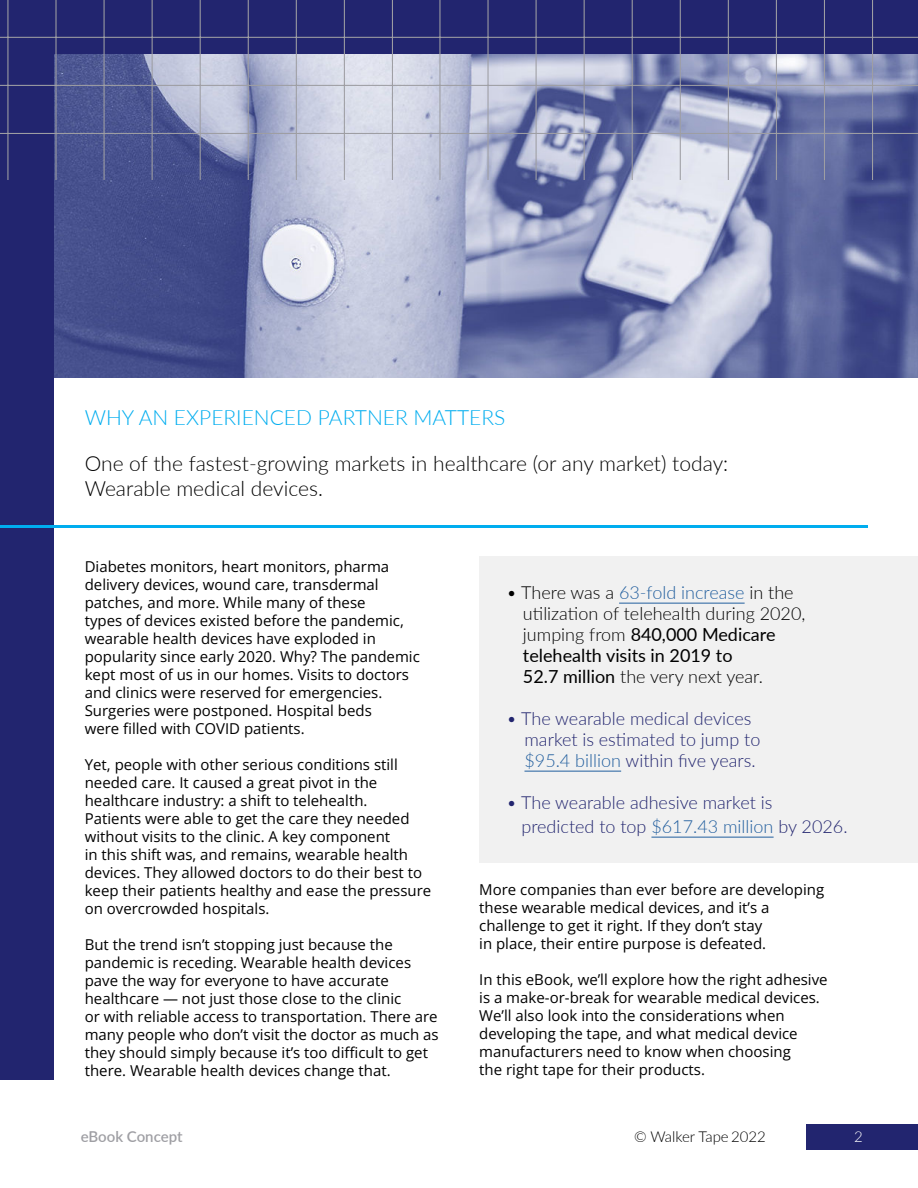
<style>
.page{position:relative;width:918px;height:1188px;background:#fff}
.page>*{position:absolute;margin:0;border:0;box-sizing:border-box;transform-origin:0 0}
.t1{font:300 21px/25.2px "Lato";color:#000}
.t2{font:300 21px "Lato";color:#00adef}
.t3{font:300 18px/21px "Lato";color:#22256f}
.t4{font:300 18px/21px "Lato";color:#000}
.t5{font:15px/18px "Open Sans";color:#000}
.t6{font:300 15px "Lato";color:#000}
.t7{font:600 15px "Lato";letter-spacing:-.005em;color:#9f9fa4}
.t8{font:300 15px "Lato";color:#fff}
.s1{color:#215e9e}
.s2{font-weight:400}
</style>
<div class="page">
<div style="left:806px;top:1124px;width:112px;height:26px;background:#22256f"></div>
<div style="left:0;top:0;width:918px;height:1080px;background:#22256f"></div>
<div style="left:54px;top:378px;width:864px;height:717px;background:#fff"></div>
<hr style="left:0;top:526px;width:867px;height:2px;background:#00adef">
<img style="left:54px;top:54px;width:864px;height:324px">
<div style="left:479px;top:556px;width:439px;height:307px;background:#f1f1f1"></div>
<hr style="left:619px;top:603px;width:126px;height:1px;background:#215e9e">
<hr style="left:524px;top:771px;width:97px;height:1px;background:#215e9e">
<hr style="left:651px;top:837px;width:123px;height:1px;background:#215e9e">
<hr style="left:392px;top:0;width:1px;height:180px;background:#9e9ea3">
<hr style="left:344px;top:0;width:1px;height:180px;background:#9e9ea3">
<hr style="left:296px;top:0;width:1px;height:180px;background:#9e9ea3">
<hr style="left:248px;top:0;width:1px;height:180px;background:#9e9ea3">
<hr style="left:200px;top:0;width:1px;height:180px;background:#9e9ea3">
<hr style="left:152px;top:0;width:1px;height:180px;background:#9e9ea3">
<hr style="left:104px;top:0;width:1px;height:180px;background:#9e9ea3">
<hr style="left:55px;top:0;width:2px;height:180px;background:#9e9ea3">
<hr style="left:7px;top:0;width:1px;height:180px;background:#9e9ea3">
<hr style="left:0;top:0;width:1px;height:180px;background:#9e9ea3">
<hr style="left:0;top:373px;width:438px;height:1px;background:#9e9ea3">
<hr style="left:0;top:325px;width:438px;height:1px;background:#9e9ea3">
<hr style="left:0;top:277px;width:438px;height:1px;background:#9e9ea3">
<hr style="left:0;top:229px;width:438px;height:1px;background:#9e9ea3">
<hr style="left:0;top:181px;width:438px;height:1px;background:#9e9ea3">
<hr style="left:0;top:133px;width:438px;height:1px;background:#9e9ea3">
<hr style="left:0;top:85px;width:438px;height:1px;background:#9e9ea3">
<hr style="left:0;top:37px;width:438px;height:1px;background:#9e9ea3">
<hr style="left:0;top:0;width:438px;height:1px;background:#9e9ea3">
<hr style="left:872px;top:0;width:1px;height:180px;background:#9e9ea3">
<hr style="left:824px;top:0;width:1px;height:180px;background:#9e9ea3">
<hr style="left:776px;top:0;width:1px;height:180px;background:#9e9ea3">
<hr style="left:728px;top:0;width:1px;height:180px;background:#9e9ea3">
<hr style="left:680px;top:0;width:1px;height:180px;background:#9e9ea3">
<hr style="left:632px;top:0;width:1px;height:180px;background:#9e9ea3">
<hr style="left:584px;top:0;width:1px;height:180px;background:#9e9ea3">
<hr style="left:536px;top:0;width:1px;height:180px;background:#9e9ea3">
<hr style="left:487px;top:0;width:2px;height:180px;background:#9e9ea3">
<hr style="left:439px;top:0;width:2px;height:180px;background:#9e9ea3">
<hr style="left:438px;top:0;width:1px;height:180px;background:#9e9ea3">
<hr style="left:438px;top:373px;width:480px;height:1px;background:#9e9ea3">
<hr style="left:438px;top:325px;width:480px;height:1px;background:#9e9ea3">
<hr style="left:438px;top:277px;width:480px;height:1px;background:#9e9ea3">
<hr style="left:438px;top:229px;width:480px;height:1px;background:#9e9ea3">
<hr style="left:438px;top:181px;width:480px;height:1px;background:#9e9ea3">
<hr style="left:438px;top:133px;width:480px;height:1px;background:#9e9ea3">
<hr style="left:438px;top:85px;width:480px;height:1px;background:#9e9ea3">
<hr style="left:438px;top:37px;width:480px;height:1px;background:#9e9ea3">
<hr style="left:438px;top:0;width:480px;height:1px;background:#9e9ea3">
<h1 class="t2" style="left:85px;top:408px;width:422px">WHY AN EXPERIENCED PARTNER MATTERS</h1>
<h1 class="t1" style="left:85px;top:452px;width:645px">One of the fastest-growing markets in healthcare (or any market) today:<br>Wearable medical devices.</h1>
<p class="t5" style="left:85px;top:559px;width:337px">Diabetes monitors, heart monitors, pharma delivery devices, wound care, transdermal patches, and more. While many of these<br>types of devices existed before the pandemic, wearable health devices have exploded in popularity since early 2020. Why? The pandemic kept most of us in our homes. Visits to doctors and clinics were reserved for emergencies.<br>Surgeries were postponed. Hospital beds<br>were filled with COVID patients.</p>
<p class="t5" style="left:85px;top:757px;width:348px">Yet, people with other serious conditions still needed care. It caused a great pivot in the healthcare industry: a shift to telehealth.<br>Patients were able to get the care they needed without visits to the clinic. A key component<br>in this shift was, and remains, wearable health devices. They allowed doctors to do their best to keep their patients healthy and ease the pressure on overcrowded hospitals.</p>
<p class="t5" style="left:85px;top:937px;width:356px">But the trend isn’t stopping just because the pandemic is receding. Wearable health devices pave the way for everyone to have accurate healthcare — not just those close to the clinic<br>or with reliable access to transportation. There are many people who don’t visit the doctor as much as they should simply because it’s too difficult to get there. Wearable health devices change that.</p>
<p class="t4" style="left:523px;top:583px;width:284px;text-indent:-16px">• There was a <span class="s1">63-fold increase</span> in the utilization of telehealth during 2020, jumping from <span class="s2">840,000 Medicare telehealth visits in 2019 to<br>52.7 million</span> the very next year.</p>
<p class="t3" style="left:524px;top:709px;width:237px;text-indent:-18px">• The wearable medical devices market is estimated to jump to <span class="s1">$95.4 billion</span> within five years.</p>
<p class="t3" style="left:521px;top:791px;width:328px;line-height:24px;text-indent:-15px">• The wearable adhesive market is predicted to top <span class="s1">$617.43 million</span> by 2026.</p>
<p class="t5" style="left:479px;top:882px;width:347px">More companies than ever before are developing these wearable medical devices, and it’s a challenge to get it right. If they don’t stay<br>in place, their entire purpose is defeated.</p>
<p class="t5" style="left:479px;top:970px;width:350px">In this eBook, we’ll explore how the right adhesive is a make-or-break for wearable medical devices.<br>We’ll also look into the considerations when developing the tape, and what medical device manufacturers need to know when choosing<br>the right tape for their products.</p>
<p class="t7" style="left:81px;top:1131px;width:103px">eBook Concept</p>
<p class="t6" style="left:634px;top:1130px;width:133px">© Walker Tape 2022</p>
<p class="t8" style="left:854px;top:1130px;width:10px">2</p>
</div>
